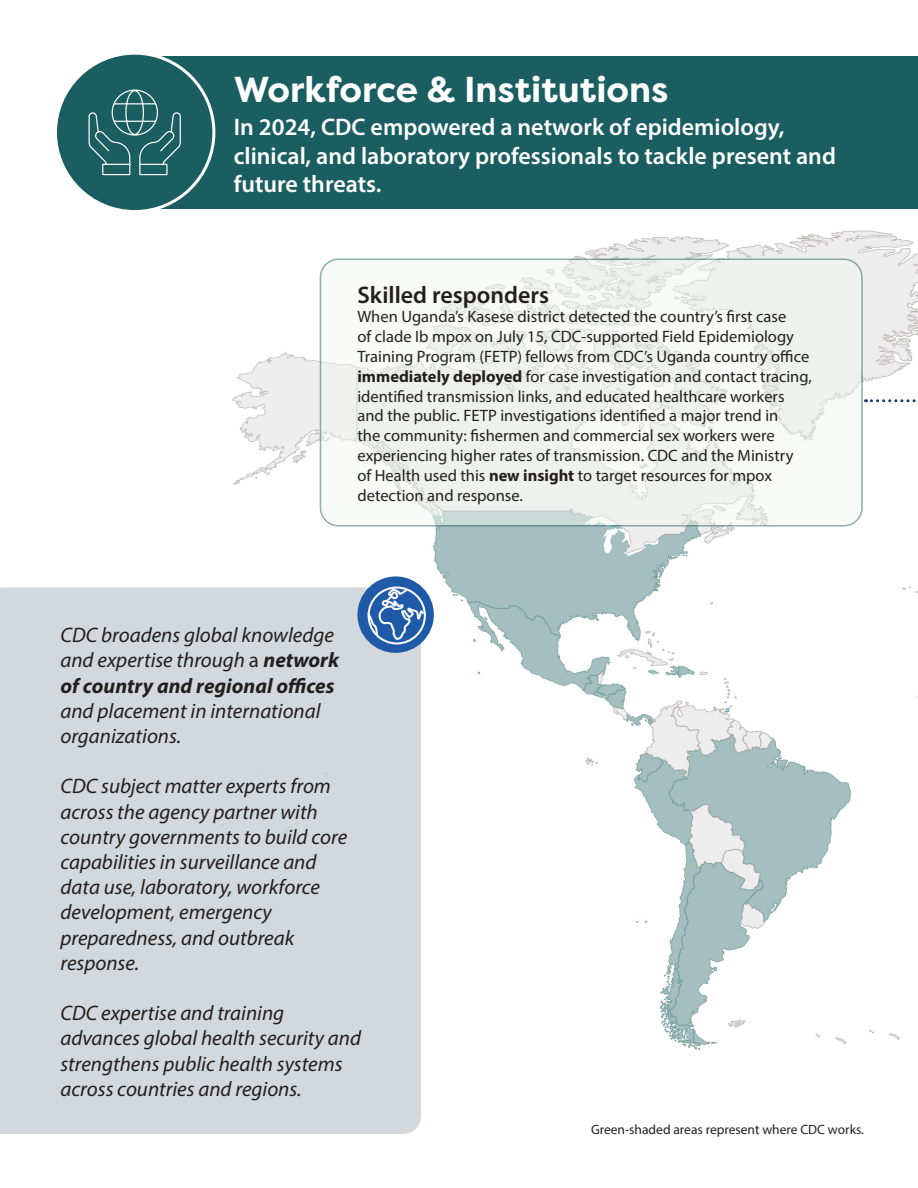
<style>
.page{position:relative;width:918px;height:1188px;background:#fff}
.page>*{position:absolute;margin:0;border:0;box-sizing:border-box;transform-origin:0 0}
.t1{font:700 36px "Filson Pro";color:#fff}
.t2{font:600 24px/28.8px "Myriad Pro";color:#fff}
.t3{font:600 24px "Myriad Pro";color:#231f20}
.t4{font:italic 21px/25.2px "Myriad Pro";color:#231f20}
.t5{font:16.5px/19.8px "Myriad Pro";color:#231f20}
.t6{font:13.5px "Myriad Pro";color:#231f20}
.s1{font-weight:700}
.s2{font-style:normal}
</style>
<div class="page">
<img style="left:232px;top:230px;width:686px;height:820px">
<div style="left:132px;top:56px;width:786px;height:153px;background:#1a5e61"></div>
<div style="left:56px;top:53px;width:158px;height:159px;background:#1a5e61;border-radius:50%"></div>
<div style="left:54px;top:52px;width:161px;height:161px;border:3px solid #fff;border-radius:50%"></div>
<svg style="left:88px;top:89px;width:93px;height:87px"></svg>
<div style="left:320px;top:259px;width:542px;height:267px;background:#f0f6ef;border-radius:18px"></div>
<div style="left:320px;top:259px;width:543px;height:267px;border:2px solid #1a5e61;border-radius:18px"></div>
<svg style="left:866px;top:399px;width:52px;height:3px"></svg>
<div style="left:0;top:587px;width:421px;height:547px;background:#d2d8db"></div>
<svg style="left:357px;top:576px;width:77px;height:77px;fill:#1f5aa9"></svg>
<svg style="left:368px;top:588px;width:57px;height:54px"></svg>
<p class="t1" style="left:234px;top:67px;width:436px">Workforce &amp; Institutions</p>
<p class="t2" style="left:234px;top:112px;width:604px">In 2024, CDC empowered a network of epidemiology, clinical, and laboratory professionals to tackle present and future threats.</p>
<p class="t3" style="left:357px;top:279px;width:193px">Skilled responders</p>
<p class="t5" style="left:357px;top:307px;width:456px">When Uganda’s Kasese district detected the country’s first case<br>of clade Ib mpox on July 15, CDC-supported Field Epidemiology Training Program (FETP) fellows from CDC’s Uganda country office <span class="s1">immediately deployed</span> for case investigation and contact tracing, identified transmission links, and educated healthcare workers and the public. FETP investigations identified a major trend in<br>the community: fishermen and commercial sex workers were experiencing higher rates of transmission. CDC and the Ministry<br>of Health used this <span class="s1">new insight</span> to target resources for mpox detection and response.</p>
<p class="t4" style="left:60px;top:622px;width:280px">CDC broadens global knowledge and expertise through <span class="s2">a</span> <span class="s1">network of country and regional offices </span>and placement in international organizations.</p>
<p class="t4" style="left:60px;top:773px;width:288px">CDC subject matter experts from across the agency partner with country governments to build core capabilities in surveillance and data use, laboratory, workforce development, emergency preparedness, and outbreak response.</p>
<p class="t4" style="left:60px;top:1000px;width:302px">CDC expertise and training advances global health security and strengthens public health systems across countries and regions.</p>
<p class="t6" style="left:591px;top:1121px;width:274px">Green-shaded areas represent where CDC works.</p>
</div>
